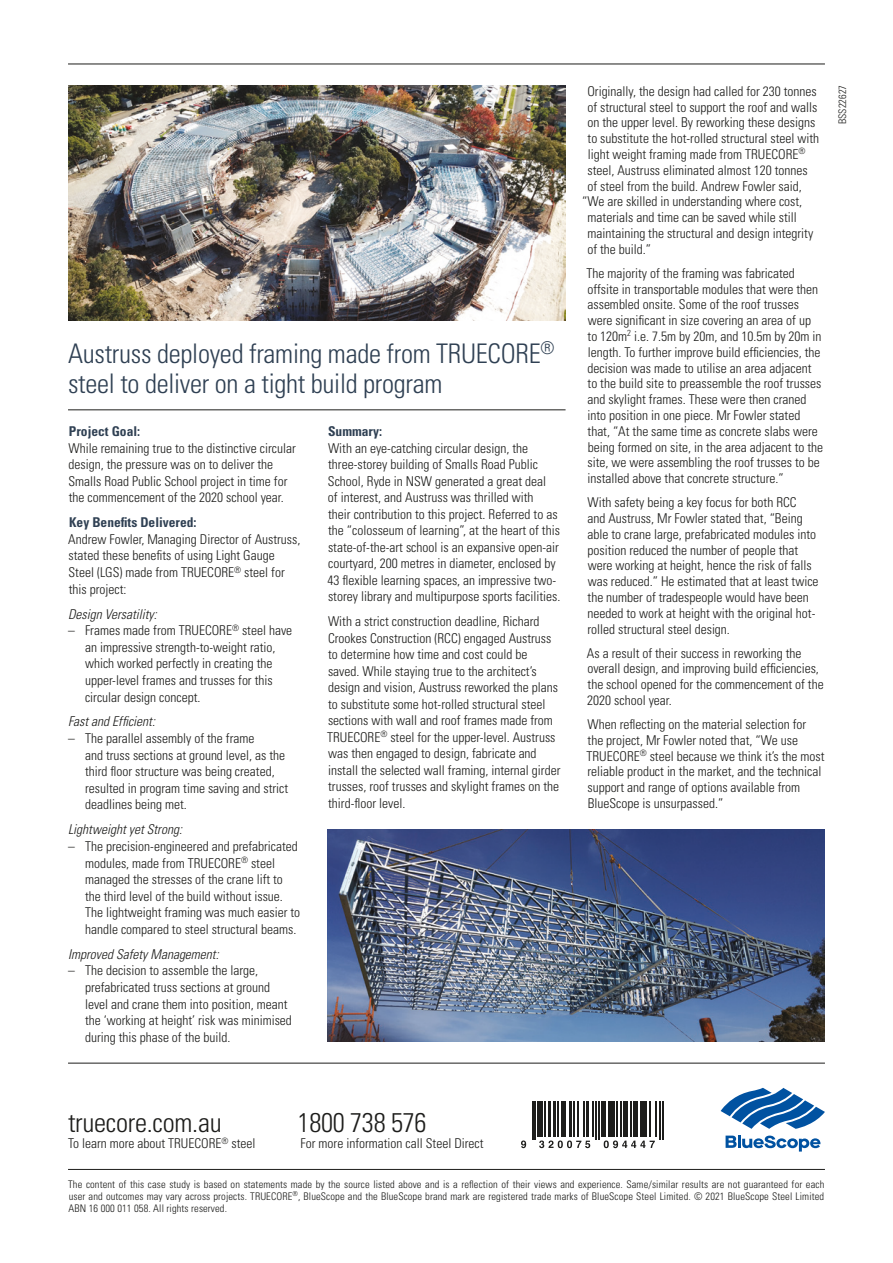
<style>
.page{position:relative;width:893px;height:1263px;background:#fff}
.page>*{position:absolute;margin:0;border:0;box-sizing:border-box;transform-origin:0 0}
._4__Intro_Type{font:300 condensed 27px/30px "Univers";letter-spacing:-.01em;color:#2f4053}
.t1{font:300 condensed 27px "Univers";letter-spacing:-.01em;color:#1d1d1b}
._1__Body{font:300 condensed 13.5px/15.8px "Univers";color:#1d1d1b}
._5__Italics{font:italic 300 condensed 13.5px "Univers";color:#1d1d1b}
._3__Body_Head{font:700 condensed 13.5px "Univers";color:#2f4053}
._6__Caption{font:300 condensed 10.5px/12px "Univers";letter-spacing:.01em;color:#1d1d1b;text-align:justify}
</style>
<div class="page">
<hr style="left:68px;top:64px;width:757px;height:1px;background:#1d1d1b">
<hr style="left:68px;top:1169px;width:757px;height:1px;background:#1d1d1b">
<hr style="left:68px;top:1063px;width:757px;height:1px;background:#1d1d1b">
<svg style="left:721px;top:1088px;width:104px;height:41px"></svg>
<svg style="left:726px;top:1135px;width:94px;height:16px"></svg>
<img style="left:68px;top:85px;width:498px;height:235px">
<hr style="left:68px;top:410px;width:498px;height:1px;background:#1d1d1b">
<img style="left:327px;top:829px;width:498px;height:213px">
<hr style="left:532px;top:1101px;width:1px;height:39px;background:#1d1d1b">
<hr style="left:535px;top:1101px;width:1px;height:39px;background:#1d1d1b">
<div style="left:537px;top:1101px;width:6px;height:36px;background:#1d1d1b"></div>
<hr style="left:544px;top:1101px;width:2px;height:36px;background:#1d1d1b">
<hr style="left:548px;top:1101px;width:3px;height:36px;background:#1d1d1b">
<hr style="left:553px;top:1101px;width:3px;height:36px;background:#1d1d1b">
<hr style="left:557px;top:1101px;width:1px;height:36px;background:#1d1d1b">
<hr style="left:561px;top:1101px;width:4px;height:36px;background:#1d1d1b">
<hr style="left:569px;top:1101px;width:3px;height:36px;background:#1d1d1b">
<hr style="left:573px;top:1101px;width:2px;height:36px;background:#1d1d1b">
<hr style="left:578px;top:1101px;width:1px;height:36px;background:#1d1d1b">
<hr style="left:583px;top:1101px;width:2px;height:36px;background:#1d1d1b">
<hr style="left:586px;top:1101px;width:3px;height:36px;background:#1d1d1b">
<hr style="left:593px;top:1101px;width:1px;height:36px;background:#1d1d1b">
<hr style="left:596px;top:1101px;width:1px;height:39px;background:#1d1d1b">
<hr style="left:598px;top:1101px;width:2px;height:39px;background:#1d1d1b">
<hr style="left:601px;top:1101px;width:4px;height:36px;background:#1d1d1b">
<hr style="left:608px;top:1101px;width:1px;height:36px;background:#1d1d1b">
<hr style="left:611px;top:1101px;width:4px;height:36px;background:#1d1d1b">
<hr style="left:616px;top:1101px;width:2px;height:36px;background:#1d1d1b">
<hr style="left:620px;top:1101px;width:2px;height:36px;background:#1d1d1b">
<hr style="left:623px;top:1101px;width:4px;height:36px;background:#1d1d1b">
<hr style="left:630px;top:1101px;width:1px;height:36px;background:#1d1d1b">
<hr style="left:633px;top:1101px;width:4px;height:36px;background:#1d1d1b">
<hr style="left:640px;top:1101px;width:1px;height:36px;background:#1d1d1b">
<div style="left:642px;top:1101px;width:5px;height:36px;background:#1d1d1b"></div>
<hr style="left:650px;top:1101px;width:1px;height:36px;background:#1d1d1b">
<hr style="left:655px;top:1101px;width:1px;height:36px;background:#1d1d1b">
<hr style="left:659px;top:1101px;width:1px;height:39px;background:#1d1d1b">
<hr style="left:662px;top:1101px;width:1px;height:39px;background:#1d1d1b">
<svg style="left:521px;top:1140px;width:5px;height:8px"></svg>
<svg style="left:539px;top:1140px;width:51px;height:8px"></svg>
<svg style="left:604px;top:1140px;width:51px;height:8px"></svg>
<p class="_4__Intro_Type" style="left:68px;top:339px;width:488px">Austruss deployed framing made from TRUECORE<sup>® </sup>steel to deliver on a tight build program</p>
<p class="_3__Body_Head" style="left:69px;top:423px;width:73px">Project Goal:</p>
<p class="_1__Body" style="left:69px;top:439px;width:229px;line-height:16.6px">While remaining true to the distinctive circular design, the pressure was on to deliver the Smalls Road Public School project in time for the commencement of the 2020 school year.</p>
<p class="_3__Body_Head" style="left:69px;top:514px;width:129px">Key Benefits Delivered:</p>
<p class="_1__Body" style="left:68px;top:531px;width:234px;line-height:16.6px">Andrew Fowler, Managing Director of Austruss, stated these benefits of using Light Gauge Steel (LGS) made from TRUECORE<sup>®</sup> steel for this project:</p>
<p class="_5__Italics" style="left:68px;top:606px;width:90px">Design Versatility:</p>
<p class="_1__Body" style="left:85px;top:622px;width:209px;line-height:16.6px;text-indent:-17px">– Frames made from TRUECORE<sup>®</sup> steel have an impressive strength-to-weight ratio, which worked perfectly in creating the upper-level frames and trusses for this circular design concept.</p>
<p class="_5__Italics" style="left:68px;top:713px;width:88px">Fast and Efficient:</p>
<p class="_1__Body" style="left:85px;top:730px;width:205px;line-height:16.6px;text-indent:-17px">– The parallel assembly of the frame<br>and truss sections at ground level, as the third floor structure was being created, resulted in program time saving and strict deadlines being met.</p>
<p class="_5__Italics" style="left:68px;top:821px;width:115px">Lightweight yet Strong:</p>
<p class="_1__Body" style="left:85px;top:838px;width:217px;line-height:16.6px;text-indent:-17px">– The precision-engineered and prefabricated modules, made from TRUECORE<sup>®</sup> steel managed the stresses of the crane lift to the third level of the build without issue.<br>The lightweight framing was much easier to handle compared to steel structural beams.</p>
<p class="_5__Italics" style="left:68px;top:946px;width:152px">Improved Safety Management:</p>
<p class="_1__Body" style="left:85px;top:962px;width:208px;line-height:16.6px;text-indent:-17px">– The decision to assemble the large, prefabricated truss sections at ground level and crane them into position, meant the ‘working at height’ risk was minimised during this phase of the build.</p>
<p class="_3__Body_Head" style="left:328px;top:423px;width:55px">Summary:</p>
<p class="_1__Body" style="left:328px;top:439px;width:234px;line-height:16.5px">With an eye-catching circular design, the three-storey building of Smalls Road Public School, Ryde in NSW generated a great deal<br>of interest, and Austruss was thrilled with<br>their contribution to this project. Referred to as the “colosseum of learning”, at the heart of this state-of-the-art school is an expansive open-air courtyard, 200 metres in diameter, enclosed by 43 flexible learning spaces, an impressive two&shy;storey library and multipurpose sports facilities.</p>
<p class="_1__Body" style="left:327px;top:613px;width:235px;line-height:16.5px">With a strict construction deadline, Richard Crookes Construction (RCC) engaged Austruss to determine how time and cost could be saved. While staying true to the architect’s design and vision, Austruss reworked the plans to substitute some hot-rolled structural steel sections with wall and roof frames made from TRUECORE<sup>®</sup> steel for the upper-level. Austruss was then engaged to design, fabricate and install the selected wall framing, internal girder trusses, roof trusses and skylight frames on the third-floor level.</p>
<p class="_1__Body" style="left:587px;top:83px;width:231px">Originally, the design had called for 230 tonnes</p>
<p class="_1__Body" style="left:587px;top:99px;width:232px">of structural steel to support the roof and walls</p>
<p class="_1__Body" style="left:587px;top:115px;width:229px">on the upper level. By reworking these designs</p>
<p class="_1__Body" style="left:588px;top:130px;width:233px">to substitute the hot-rolled structural steel with</p>
<p class="_1__Body" style="left:588px;top:146px;width:219px">light weight framing made from TRUECORE<sup>®</sup></p>
<p class="_1__Body" style="left:587px;top:162px;width:222px">steel, Austruss eliminated almost 120 tonnes</p>
<p class="_1__Body" style="left:587px;top:178px;width:216px">of steel from the build. Andrew Fowler said,</p>
<p class="_1__Body" style="left:582px;top:194px;width:222px">“We are skilled in understanding where cost,</p>
<p class="_1__Body" style="left:588px;top:209px;width:211px">materials and time can be saved while still</p>
<p class="_1__Body" style="left:588px;top:225px;width:227px">maintaining the structural and design integrity</p>
<p class="_1__Body" style="left:587px;top:241px;width:65px">of the build.”</p>
<p class="_1__Body" style="left:586px;top:265px;width:238px">The majority of the framing was fabricated offsite in transportable modules that were then assembled onsite. Some of the roof trusses were significant in size covering an area of up<br>to 120m<sup>2</sup> i.e. 7.5m by 20m, and 10.5m by 20m in length. To further improve build efficiencies, the decision was made to utilise an area adjacent to the build site to preassemble the roof trusses and skylight frames. These were then craned into position in one piece. Mr Fowler stated that, “At the same time as concrete slabs were being formed on site, in the area adjacent to the site, we were assembling the roof trusses to be installed above that concrete structure.”</p>
<p class="_1__Body" style="left:587px;top:494px;width:233px">With safety being a key focus for both RCC<br>and Austruss, Mr Fowler stated that, “Being able to crane large, prefabricated modules into position reduced the number of people that were working at height, hence the risk of falls was reduced.” He estimated that at least twice the number of tradespeople would have been needed to work at height with the original hot&shy;rolled structural steel design.</p>
<p class="_1__Body" style="left:587px;top:645px;width:238px">As a result of their success in reworking the overall design, and improving build efficiencies, the school opened for the commencement of the 2020 school year.</p>
<p class="_1__Body" style="left:586px;top:716px;width:240px">When reflecting on the material selection for<br>the project, Mr Fowler noted that, “We use TRUECORE<sup>®</sup> steel because we think it’s the most reliable product in the market, and the technical support and range of options available from BlueScope is unsurpassed.”</p>
<p class="_6__Caption" style="left:836px;top:124px;width:41px;rotate:-90deg">BSS22627</p>
<h1 class="t1" style="left:298px;top:1106px;width:130px">1800 738 576</h1>
<p class="_1__Body" style="left:301px;top:1135px;width:184px">For more information call Steel Direct</p>
<p class="_6__Caption" style="left:68px;top:1178px;width:758px">The content of this case study is based on statements made by the source listed above and is a reflection of their views and experience. Same/similar results are not guaranteed for each user and outcomes may vary across projects. TRUECORE<sup>®</sup>, BlueScope and the BlueScope brand mark are registered trade marks of BlueScope Steel Limited. © 2021 BlueScope Steel Limited ABN 16 000 011 058. All rights reserved.</p>
<h1 class="t1" style="left:68px;top:1106px;width:155px">truecore.com.au</h1>
<p class="_1__Body" style="left:68px;top:1135px;width:189px">To learn more about TRUECORE<sup>®</sup> steel</p>
</div>
